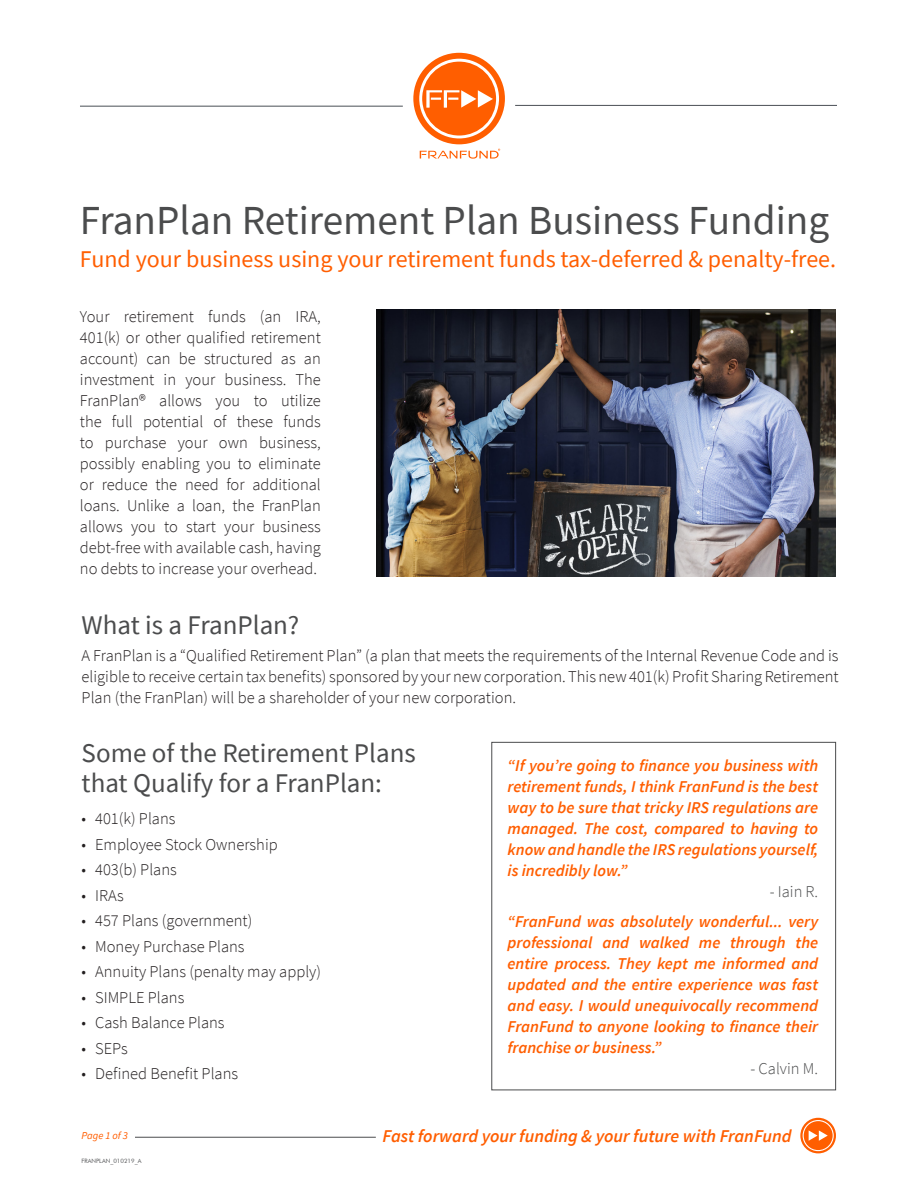
<style>
.page{position:relative;width:918px;height:1188px;background:#fff}
.page>*{position:absolute;margin:0;border:0;box-sizing:border-box;transform-origin:0 0}
.t1{font:41.25px "Source Sans Pro";color:#4b4c4d}
.t2{font:27px/30px "Source Sans Pro";color:#4b4c4d}
.t3{font:24px "Source Sans Pro";color:#ff5e00}
.t4{font:italic 600 18px "Source Sans Pro";color:#ff5e00}
.t5{font:300 16.5px/21px "Source Sans Pro";color:#231f20;text-align:justify}
.t6{font:italic 600 16.5px/21px "Source Sans Pro";color:#ff5e00;text-align:justify}
.t7{font:300 16.5px "Source Sans Pro";color:#4b4c4d}
.t8{font:italic 10.5px "Source Sans Pro";color:#ff5e00}
.t9{font:6px "Futura BT";color:#57585a}
</style>
<div class="page">
<svg style="left:420px;top:149px;width:80px;height:10px"></svg>
<div style="left:413px;top:53px;width:92px;height:91px;border:6px solid #ff5e00;border-radius:50%"></div>
<svg style="left:422px;top:62px;width:74px;height:74px"></svg>
<hr style="left:80px;top:106px;width:323px;height:1px;background:#4a4f55">
<hr style="left:515px;top:105px;width:322px;height:1px;background:#4a4f55">
<hr style="left:135px;top:1137px;width:241px;height:1px;background:#4b4c4d">
<div style="left:804px;top:1121px;width:29px;height:29px;background:#ff5e00;border-radius:50%"></div>
<svg style="left:809px;top:1130px;width:19px;height:11px"></svg>
<div style="left:800px;top:1118px;width:36px;height:35px;border:2px solid #ff5e00;border-radius:50%"></div>
<img style="left:377px;top:310px;width:458px;height:267px">
<div style="left:491px;top:742px;width:345px;height:348px;border:1px solid #4b4c4d"></div>
<p class="t1" style="left:80px;top:194px;width:751px">FranPlan Retirement Plan Business Funding</p>
<p class="t3" style="left:80px;top:244px;width:758px">Fund your business using your retirement funds tax-deferred &amp; penalty-free.</p>
<p class="t5" style="left:80px;top:306px;width:242px">Your retirement funds (an IRA, 401(k) or other qualified retirement account) can be structured as an investment in your business. The FranPlan® allows you to utilize the full potential of these funds to purchase your own business, possibly enabling you to eliminate or reduce the need for additional loans. Unlike a loan, the FranPlan allows you to start your business debt-free with available cash, having no debts to increase your overhead.</p>
<p class="t2" style="left:82px;top:610px;width:219px">What is a FranPlan?</p>
<p class="t5" style="left:82px;top:645px;width:759px">A FranPlan is a “Qualified Retirement Plan” (a plan that meets the requirements of the Internal Revenue Code and is eligible to receive certain tax benefits) sponsored by your new corporation. This new 401(k) Profit Sharing Retirement Plan (the FranPlan) will be a shareholder of your new corporation.</p>
<p class="t2" style="left:82px;top:738px;width:336px">Some of the Retirement Plans that Qualify for a FranPlan:</p>
<p class="t5" style="left:82px;top:808px;width:95px">• 401(k) Plans</p>
<p class="t5" style="left:82px;top:834px;width:198px">• Employee Stock Ownership</p>
<p class="t5" style="left:82px;top:859px;width:97px">• 403(b) Plans</p>
<p class="t5" style="left:82px;top:885px;width:44px">• IRAs</p>
<p class="t5" style="left:82px;top:910px;width:172px">• 457 Plans (government)</p>
<p class="t5" style="left:82px;top:936px;width:164px">• Money Purchase Plans</p>
<p class="t5" style="left:82px;top:961px;width:241px">• Annuity Plans (penalty may apply)</p>
<p class="t5" style="left:82px;top:987px;width:104px">• SIMPLE Plans</p>
<p class="t5" style="left:82px;top:1012px;width:144px">• Cash Balance Plans</p>
<p class="t5" style="left:82px;top:1038px;width:48px">• SEPs</p>
<p class="t5" style="left:82px;top:1063px;width:158px">• Defined Benefit Plans</p>
<p class="t6" style="left:508px;top:754px;width:312px">“If you’re going to finance you business with retirement funds, I think FranFund is the best way to be sure that tricky IRS regulations are managed. The cost, compared to having to know and handle the IRS regulations yourself, is incredibly low.”</p>
<p class="t7" style="left:770px;top:881px;width:50px">- Iain R.</p>
<p class="t6" style="left:508px;top:910px;width:312px">“FranFund was absolutely wonderful... very professional and walked me through the entire process. They kept me informed and updated and the entire experience was fast and easy. I would unequivocally recommend FranFund to anyone looking to finance their franchise or business.”</p>
<p class="t7" style="left:750px;top:1058px;width:69px">- Calvin M.</p>
<p class="t8" style="left:82px;top:1129px;width:48px">Page 1 of 3</p>
<p class="t4" style="left:382px;top:1124px;width:411px">Fast forward your funding &amp; your future with FranFund</p>
<p class="t9" style="left:82px;top:1157px;width:61px">FRANPLAN_010219_A</p>
</div>
